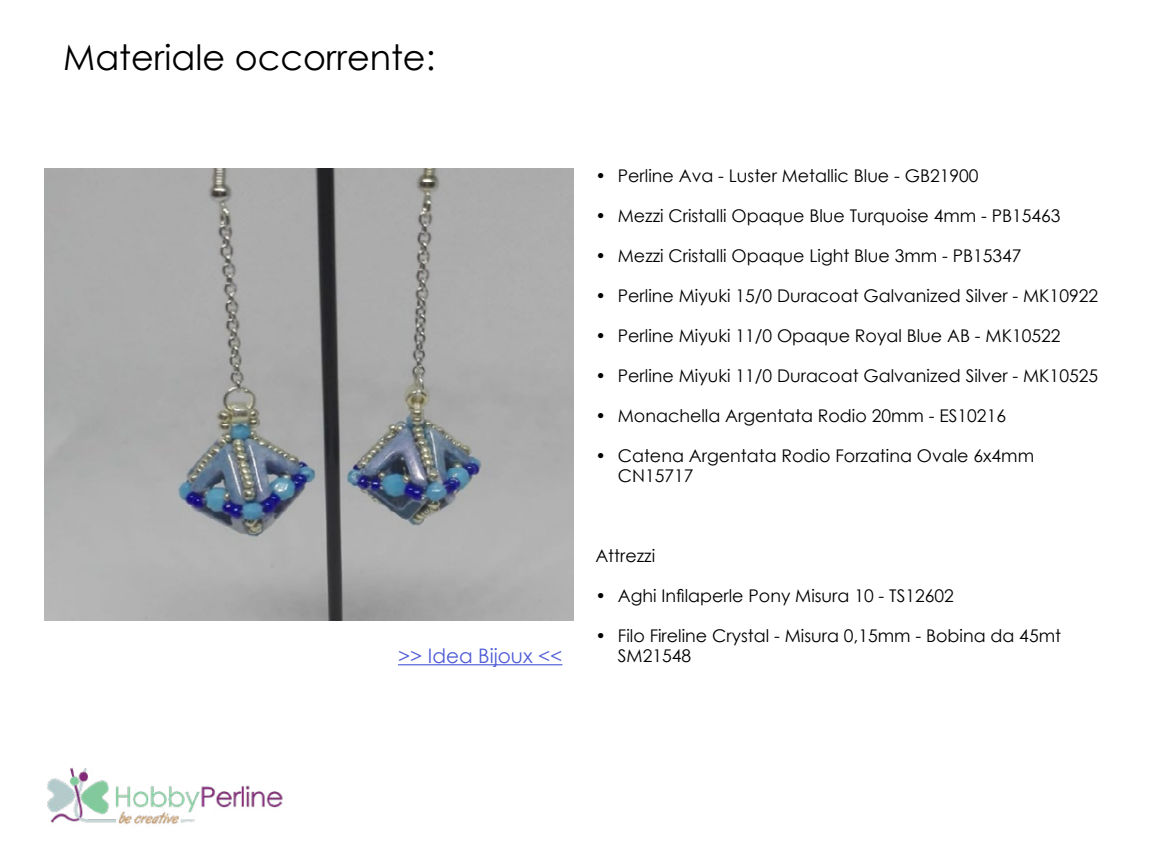
<style>
.page{position:relative;width:1150px;height:850px;background:#fff}
.page>*{position:absolute;margin:0;border:0;box-sizing:border-box;transform-origin:0 0}
.t1{font:35px "Century Gothic";color:#000}
.t2{font:20px "Century Gothic";color:#4f5cd6}
.t3{font:17.5px/20px "Century Gothic";color:#000}
</style>
<div class="page">
<img style="left:45px;top:169px;width:528px;height:451px">
<hr style="left:398px;top:664px;width:164px;height:1px;background:#4f5cd6">
<img style="left:47px;top:767px;width:236px;height:60px">
<h1 class="t1" style="left:63px;top:33px;width:374px">Materiale occorrente:</h1>
<p class="t3" style="left:595px;top:165px;width:385px">• Perline Ava - Luster Metallic Blue - GB21900</p>
<p class="t3" style="left:595px;top:205px;width:467px">• Mezzi Cristalli Opaque Blue Turquoise 4mm - PB15463</p>
<p class="t3" style="left:595px;top:245px;width:428px">• Mezzi Cristalli Opaque Light Blue 3mm - PB15347</p>
<p class="t3" style="left:595px;top:285px;width:504px">• Perline Miyuki 15/0 Duracoat Galvanized Silver - MK10922</p>
<p class="t3" style="left:595px;top:325px;width:467px">• Perline Miyuki 11/0 Opaque Royal Blue AB - MK10522</p>
<p class="t3" style="left:595px;top:365px;width:504px">• Perline Miyuki 11/0 Duracoat Galvanized Silver - MK10525</p>
<p class="t3" style="left:595px;top:405px;width:412px">• Monachella Argentata Rodio 20mm - ES10216</p>
<p class="t3" style="left:618px;top:445px;width:418px;text-indent:-23px">• Catena Argentata Rodio Forzatina Ovale 6x4mm<br>CN15717</p>
<p class="t3" style="left:595px;top:545px;width:61px">Attrezzi</p>
<p class="t3" style="left:595px;top:585px;width:360px">• Aghi Infilaperle Pony Misura 10 - TS12602</p>
<p class="t3" style="left:595px;top:625px;width:467px">• Filo Fireline Crystal - Misura 0,15mm - Bobina da 45mt</p>
<p class="t2" style="left:398px;top:642px;width:166px">&gt;&gt; Idea Bijoux &lt;&lt;</p>
<p class="t3" style="left:618px;top:645px;width:75px">SM21548</p>
</div>
